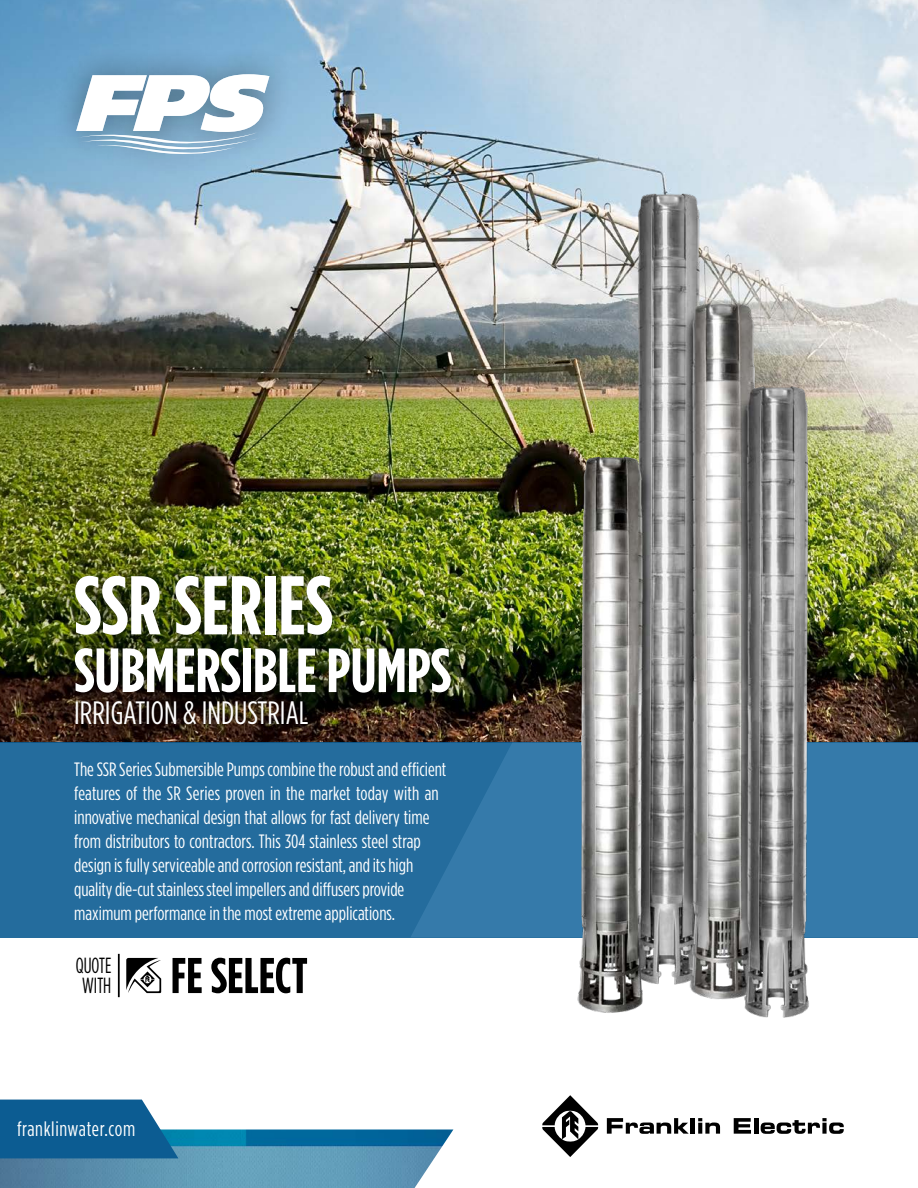
<style>
.page{position:relative;width:918px;height:1188px;background:#fff}
.page>*{position:absolute;margin:0;border:0;box-sizing:border-box;transform-origin:0 0}
.t1{font:700 83.1px "Gotham Condensed";color:#fff}
.t2{font:700 62.25px "Gotham Condensed";color:#fff}
.t3{font:32.25px "Gotham Condensed";color:#fff}
.t4{font:21.9px/20px "Gotham Condensed";color:#000;scale:.88 1}
.t5{font:20.7px "Gotham Condensed";letter-spacing:.03em;color:#fff}
.t6{font:19.35px/24px "Gotham Condensed";color:#fff}
</style>
<div class="page">
<img style="left:0;top:0;width:918px;height:742px">
<svg style="left:607px;top:1118px;width:82px;height:16px"></svg>
<hr style="left:691px;top:1118px;width:4px;height:16px;background:#000">
<svg style="left:698px;top:1118px;width:22px;height:16px"></svg>
<svg style="left:734px;top:1118px;width:17px;height:16px"></svg>
<hr style="left:754px;top:1118px;width:4px;height:16px;background:#000">
<svg style="left:761px;top:1118px;width:83px;height:16px"></svg>
<svg style="left:542px;top:1095px;width:56px;height:62px"></svg>
<img style="left:0;top:1130px;width:453px;height:58px">
<svg style="left:0;top:1100px;width:178px;height:58px;background:#1e699a"></svg>
<div style="left:0;top:742px;width:918px;height:195px;background:#246c9d"></div>
<svg style="left:411px;top:742px;width:507px;height:195px;fill:#357aaa"></svg>
<div style="left:49px;top:45px;width:126px;height:116px;background:#000;opacity:.75"></div>
<div style="left:173px;top:45px;width:124px;height:117px;background:#000;opacity:.75"></div>
<div style="left:65px;top:105px;width:206px;height:68px;background:#000;opacity:.75"></div>
<div style="left:68px;top:110px;width:202px;height:69px;background:#000;opacity:.75"></div>
<div style="left:85px;top:117px;width:164px;height:67px;background:#000;opacity:.75"></div>
<svg style="left:74px;top:74px;width:195px;height:82px"></svg>
<div style="left:53px;top:553px;width:420px;height:194px;background:#000;opacity:.75"></div>
<img style="left:571px;top:189px;width:240px;height:829px">
<svg style="left:173px;top:958px;width:29px;height:35px"></svg>
<svg style="left:211px;top:958px;width:96px;height:35px"></svg>
<svg style="left:126px;top:958px;width:35px;height:35px"></svg>
<hr style="left:118px;top:954px;width:2px;height:43px;background:#000">
<h1 class="t1" style="left:74px;top:557px;width:260px">SSR SERIES</h1>
<h2 class="t2" style="left:74px;top:634px;width:378px">SUBMERSIBLE PUMPS</h2>
<h3 class="t3" style="left:74px;top:695px;width:235px">IRRIGATION &amp; INDUSTRIAL</h3>
<p class="t6" style="left:74px;top:757px;width:374px">The SSR Series Submersible Pumps combine the robust and efficient features of the SR Series proven in the market today with an innovative mechanical design that allows for fast delivery time from distributors to contractors. This 304 stainless steel strap design is fully serviceable and corrosion resistant, and its high quality die-cut stainless steel impellers and diffusers provide maximum performance in the most extreme applications.</p>
<p class="t4" style="left:76px;top:955px;width:42px">QUOTE<br>WITH</p>
<p class="t5" style="left:17px;top:1117px;width:120px">franklinwater.com</p>
</div>
